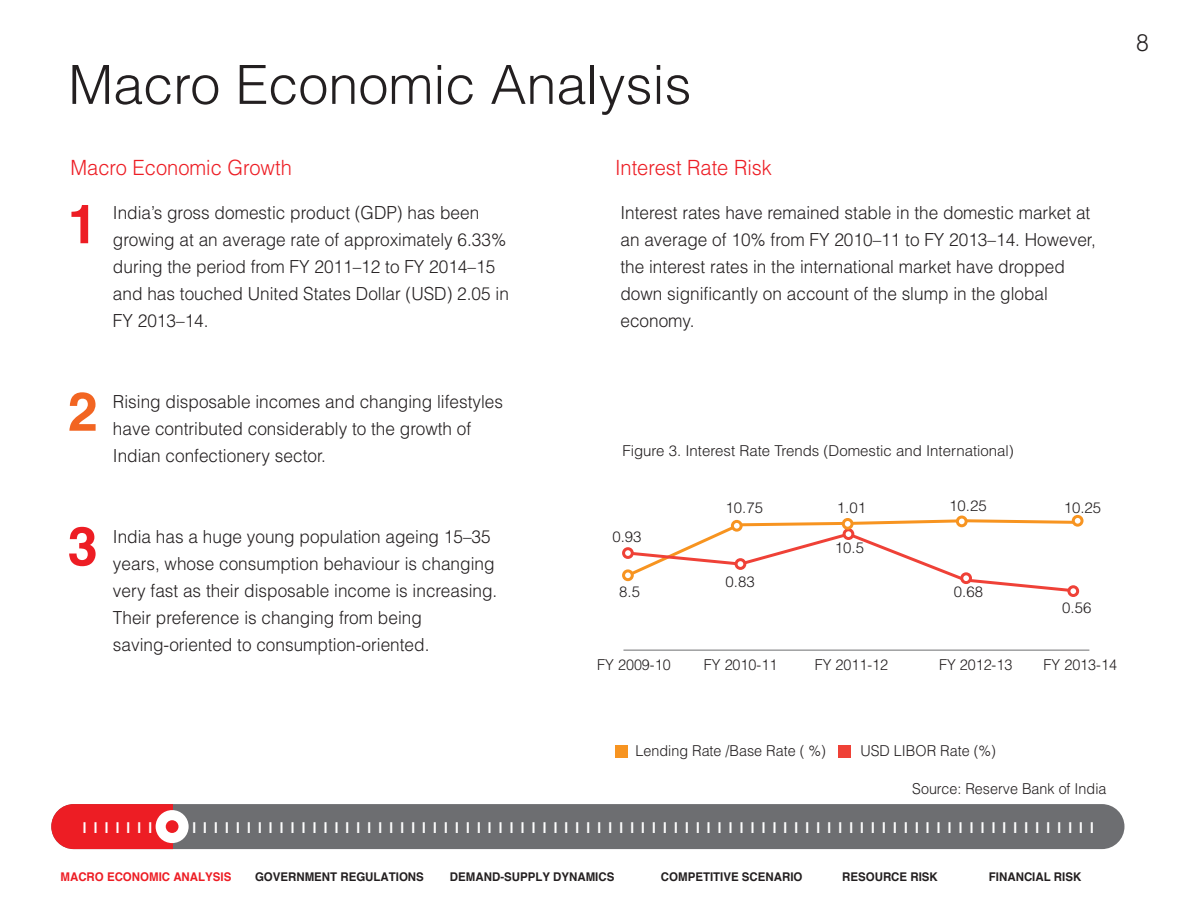
<style>
.page{position:relative;width:1188px;height:918px;background:#fff}
.page>*{position:absolute;margin:0;border:0;box-sizing:border-box;transform-origin:0 0}
.t1{font:300 54px "Helvetica";color:#231f20}
.t2{font:700 54px "Helvetica";color:#ed1d24}
.t3{font:700 54px "Helvetica";color:#f26522}
.t4{font:300 24px "Helvetica";color:#231f20;scale:.96 1}
.t5{font:300 21px "Helvetica";color:#ed1d24;scale:.96 1}
.t6{font:300 18px/27px "Helvetica";color:#231f20;scale:.96 1}
.t7{font:300 15px "Helvetica";color:#231f20;scale:.96 1}
.t8{font:300 15px "Helvetica";color:#231f20}
.t9{font:700 15px "Helvetica";color:#fff}
.t10{font:700 12px "Helvetica";color:#231f20;scale:.96 1}
.t11{font:700 12px "Helvetica";color:#ed1d24;scale:.96 1}
</style>
<div class="page">
<div style="left:51px;top:804px;width:1073px;height:45px;background:#6d6e71;border-radius:22px"></div>
<svg style="left:51px;top:804px;width:121px;height:45px;background:#ed272e"></svg>
<div style="left:156px;top:810px;width:33px;height:33px;background:#fff;border-radius:50%"></div>
<div style="left:166px;top:820px;width:12px;height:13px;background:#ed1d24;border-radius:50%"></div>
<svg style="left:624px;top:518px;width:456px;height:76px"></svg>
<hr style="left:623px;top:650px;width:466px;height:1px;background:#6d6e70">
<div style="left:1069px;top:587px;width:9px;height:9px;background:#fff;border-radius:50%"></div>
<div style="left:1067px;top:585px;width:12px;height:12px;border:3px solid #ef4137;border-radius:50%"></div>
<div style="left:962px;top:574px;width:9px;height:9px;background:#fff;border-radius:50%"></div>
<div style="left:960px;top:572px;width:12px;height:12px;border:3px solid #ef4137;border-radius:50%"></div>
<div style="left:844px;top:530px;width:9px;height:9px;background:#fff;border-radius:50%"></div>
<div style="left:843px;top:528px;width:11px;height:12px;border:3px solid #ef4137;border-radius:50%"></div>
<div style="left:736px;top:560px;width:9px;height:8px;background:#fff;border-radius:50%"></div>
<div style="left:735px;top:558px;width:11px;height:12px;border:3px solid #ef4137;border-radius:50%"></div>
<div style="left:624px;top:549px;width:8px;height:8px;background:#fff;border-radius:50%"></div>
<div style="left:622px;top:547px;width:12px;height:12px;border:3px solid #ef4137;border-radius:50%"></div>
<div style="left:1073px;top:516px;width:9px;height:9px;background:#fff;border-radius:50%"></div>
<div style="left:1072px;top:515px;width:12px;height:12px;border:3px solid #f79421;border-radius:50%"></div>
<div style="left:957px;top:517px;width:9px;height:9px;background:#fff;border-radius:50%"></div>
<div style="left:956px;top:516px;width:12px;height:11px;border:3px solid #f79421;border-radius:50%"></div>
<div style="left:843px;top:519px;width:9px;height:9px;background:#fff;border-radius:50%"></div>
<div style="left:842px;top:518px;width:12px;height:12px;border:3px solid #f79421;border-radius:50%"></div>
<div style="left:732px;top:521px;width:9px;height:9px;background:#fff;border-radius:50%"></div>
<div style="left:731px;top:520px;width:12px;height:12px;border:3px solid #f79421;border-radius:50%"></div>
<div style="left:624px;top:571px;width:8px;height:9px;background:#fff;border-radius:50%"></div>
<div style="left:622px;top:569px;width:12px;height:12px;border:3px solid #f79421;border-radius:50%"></div>
<div style="left:615px;top:745px;width:12px;height:12px;background:#f79421"></div>
<div style="left:839px;top:745px;width:12px;height:12px;background:#ef4137"></div>
<h1 class="t1" style="left:68px;top:51px;width:625px">Macro Economic Analysis</h1>
<p class="t5" style="left:71px;top:155px;width:232px">Macro Economic Growth</p>
<p class="t5" style="left:615px;top:155px;width:165px">Interest Rate Risk</p>
<h1 class="t2" style="left:68px;top:190px;width:32px">1</h1>
<p class="t6" style="left:113px;top:198px;width:414px">India’s gross domestic product (GDP) has been growing at an average rate of approximately 6.33% during the period from FY 2011–12 to FY 2014–15 and has touched United States Dollar (USD) 2.05 in FY 2013–14.</p>
<p class="t6" style="left:620px;top:198px;width:497px">Interest rates have remained stable in the domestic market at an average of 10% from FY 2010–11 to FY 2013–14. However, the interest rates in the international market have dropped down significantly on account of the slump in the global economy.</p>
<h2 class="t4" style="left:1136px;top:27px;width:15px">8</h2>
<h1 class="t3" style="left:68px;top:378px;width:32px">2</h1>
<p class="t6" style="left:113px;top:387px;width:408px">Rising disposable incomes and changing lifestyles have contributed considerably to the growth of<br>Indian confectionery sector.</p>
<h1 class="t2" style="left:68px;top:512px;width:32px">3</h1>
<p class="t6" style="left:113px;top:522px;width:402px">India has a huge young population ageing 15–35 years, whose consumption behaviour is changing very fast as their disposable income is increasing.<br>Their preference is changing from being saving-oriented to consumption-oriented.</p>
<p class="t8" style="left:622px;top:442px;width:393px">Figure 3. Interest Rate Trends (Domestic and International)</p>
<p class="t8" style="left:612px;top:528px;width:31px">0.93</p>
<p class="t8" style="left:619px;top:583px;width:22px">8.5</p>
<p class="t8" style="left:726px;top:498px;width:39px">10.75</p>
<p class="t8" style="left:837px;top:498px;width:31px">1.01</p>
<p class="t8" style="left:949px;top:496px;width:39px">10.25</p>
<p class="t8" style="left:726px;top:572px;width:31px">0.83</p>
<p class="t8" style="left:835px;top:538px;width:31px">10.5</p>
<p class="t8" style="left:954px;top:583px;width:31px">0.68</p>
<p class="t8" style="left:1064px;top:498px;width:39px">10.25</p>
<p class="t8" style="left:1062px;top:599px;width:31px">0.56</p>
<p class="t7" style="left:597px;top:655px;width:78px">FY 2009-10</p>
<p class="t7" style="left:704px;top:655px;width:78px">FY 2010-11</p>
<p class="t7" style="left:815px;top:655px;width:78px">FY 2011-12</p>
<p class="t7" style="left:939px;top:655px;width:78px">FY 2012-13</p>
<p class="t7" style="left:1044px;top:655px;width:78px">FY 2013-14</p>
<p class="t7" style="left:636px;top:742px;width:200px">Lending Rate /Base Rate ( %)</p>
<p class="t7" style="left:861px;top:742px;width:143px">USD LIBOR Rate (%)</p>
<p class="t7" style="left:912px;top:779px;width:204px">Source: Reserve Bank of India</p>
<p class="t9" style="left:83px;top:818px;width:1013px">|||||||||||||||||||||||||||||||||||||||||||||||||||||||||||||||||||||||||||||||||||||||||||||</p>
<p class="t11" style="left:61px;top:870px;width:179px">MACRO ECONOMIC ANALYSIS</p>
<p class="t10" style="left:255px;top:870px;width:177px">GOVERNMENT REGULATIONS</p>
<p class="t10" style="left:450px;top:870px;width:173px">DEMAND-SUPPLY DYNAMICS</p>
<p class="t10" style="left:661px;top:870px;width:149px">COMPETITIVE SCENARIO</p>
<p class="t10" style="left:842px;top:870px;width:101px">RESOURCE RISK</p>
<p class="t10" style="left:989px;top:870px;width:98px">FINANCIAL RISK</p>
</div>
